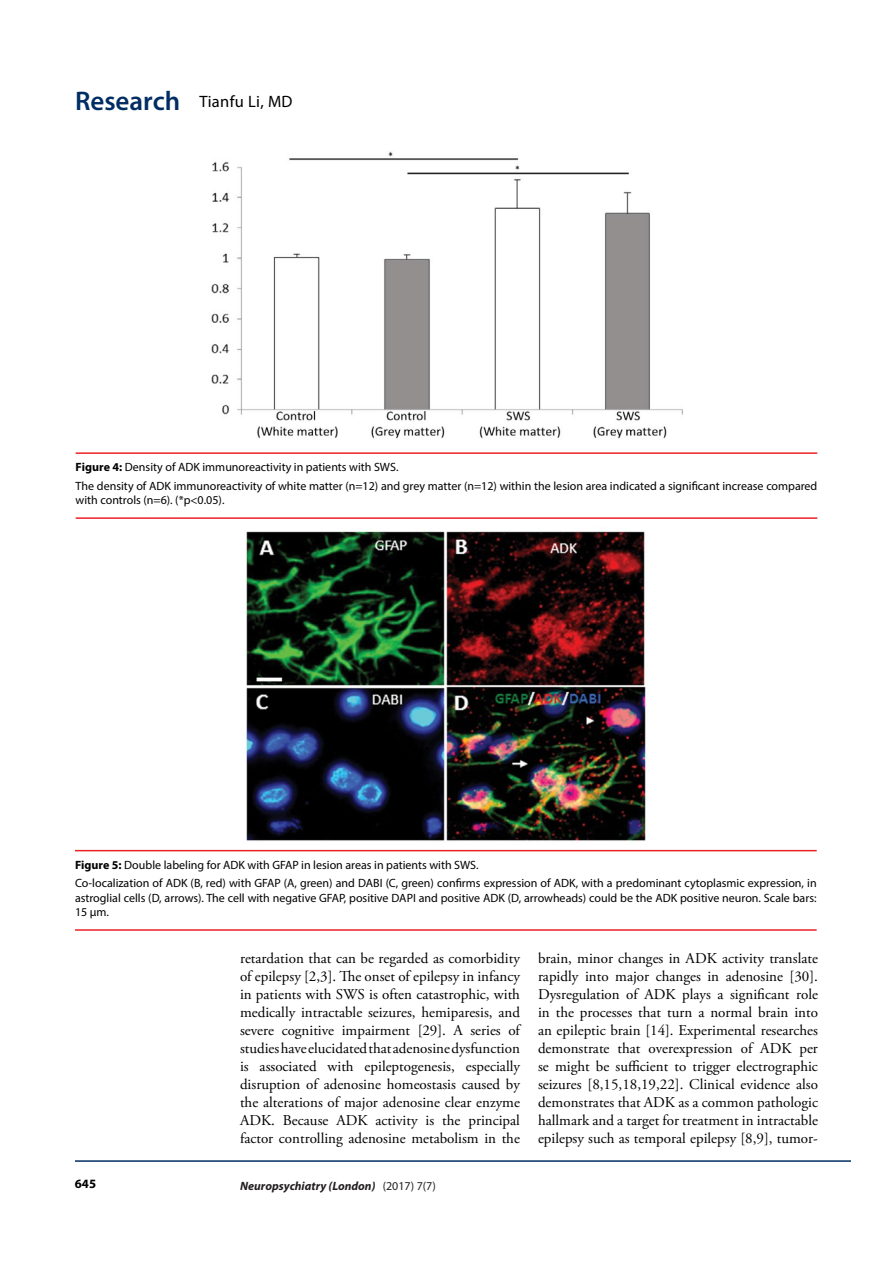
<style>
.page{position:relative;width:893px;height:1263px;background:#fff}
.page>*{position:absolute;margin:0;border:0;box-sizing:border-box;transform-origin:0 0}
.t1{font:16.5px "Myriad Pro";letter-spacing:.02em;color:#000}
.t2{font:15px/18px "Adobe Garamond Pro";color:#000;text-align:justify}
.t3{font:700 12.75px "Myriad Pro";color:#000}
.t4{font:12px/18.6px "Myriad Pro";color:#000}
.t5{font:italic 700 12px "Myriad Pro";color:#231f20}
.s1{font-weight:600;font-size:27px;color:#002d62}
.s2{font-weight:700}
.s3{font-weight:400;font-style:normal}
</style>
<div class="page">
<hr style="left:75px;top:1160px;width:776px;height:2px;background:#002d62">
<hr style="left:76px;top:452px;width:741px;height:2px;background:#ed2124">
<hr style="left:76px;top:517px;width:741px;height:2px;background:#ed2124">
<img style="left:211px;top:151px;width:472px;height:288px">
<hr style="left:75px;top:850px;width:742px;height:1px;background:#ed2124">
<hr style="left:75px;top:929px;width:742px;height:2px;background:#ed2124">
<img style="left:246px;top:531px;width:400px;height:310px">
<p class="t1" style="left:75px;top:92px;width:219px"><span class="s1">Research</span> Tianfu Li, MD</p>
<p class="t4" style="left:76px;top:457px;width:743px"><span class="s2">Figure 4:</span> Density of ADK immunoreactivity in patients with SWS.<br>The density of ADK immunoreactivity of white matter (n=12) and grey matter (n=12) within the lesion area indicated a significant increase compared</p>
<p class="t4" style="left:76px;top:491px;width:150px">with controls (n=6). (*p&lt;0.05).</p>
<p class="t4" style="left:75px;top:855px;width:743px"><span class="s2">Figure 5:</span> Double labeling for ADK with GFAP in lesion areas in patients with SWS.<br>Co-localization of ADK (B, red) with GFAP (A, green) and DABI (C, green) confirms expression of ADK, with a predominant cytoplasmic expression, in</p>
<p class="t4" style="left:75px;top:890px;width:743px;line-height:14.4px">astroglial cells (D, arrows). The cell with negative GFAP, positive DAPI and positive ADK (D, arrowheads) could be the ADK positive neuron. Scale bars:<br>15 μm.</p>
<p class="t2" style="left:240px;top:950px;width:281px">retardation that can be regarded as comorbidity of epilepsy [2,3]. The onset of epilepsy in infancy in patients with SWS is often catastrophic, with medically intractable seizures, hemiparesis, and severe cognitive impairment [29]. A series of studies have elucidated that adenosine dysfunction is associated with epileptogenesis, especially disruption of adenosine homeostasis caused by the alterations of major adenosine clear enzyme ADK. Because ADK activity is the principal factor controlling adenosine metabolism in the</p>
<p class="t2" style="left:538px;top:950px;width:281px">brain, minor changes in ADK activity translate rapidly into major changes in adenosine [30].<br>Dysregulation of ADK plays a significant role in the processes that turn a normal brain into an epileptic brain [14]. Experimental researches demonstrate that overexpression of ADK per se might be sufficient to trigger electrographic seizures [8,15,18,19,22]. Clinical evidence also demonstrates that ADK as a common pathologic hallmark and a target for treatment in intractable epilepsy such as temporal epilepsy [8,9], tumor-</p>
<p class="t3" style="left:75px;top:1176px;width:23px">645</p>
<p class="t5" style="left:240px;top:1178px;width:197px">Neuropsychiatry (London) <span class="s3">(2017) 7(7)</span></p>
</div>
